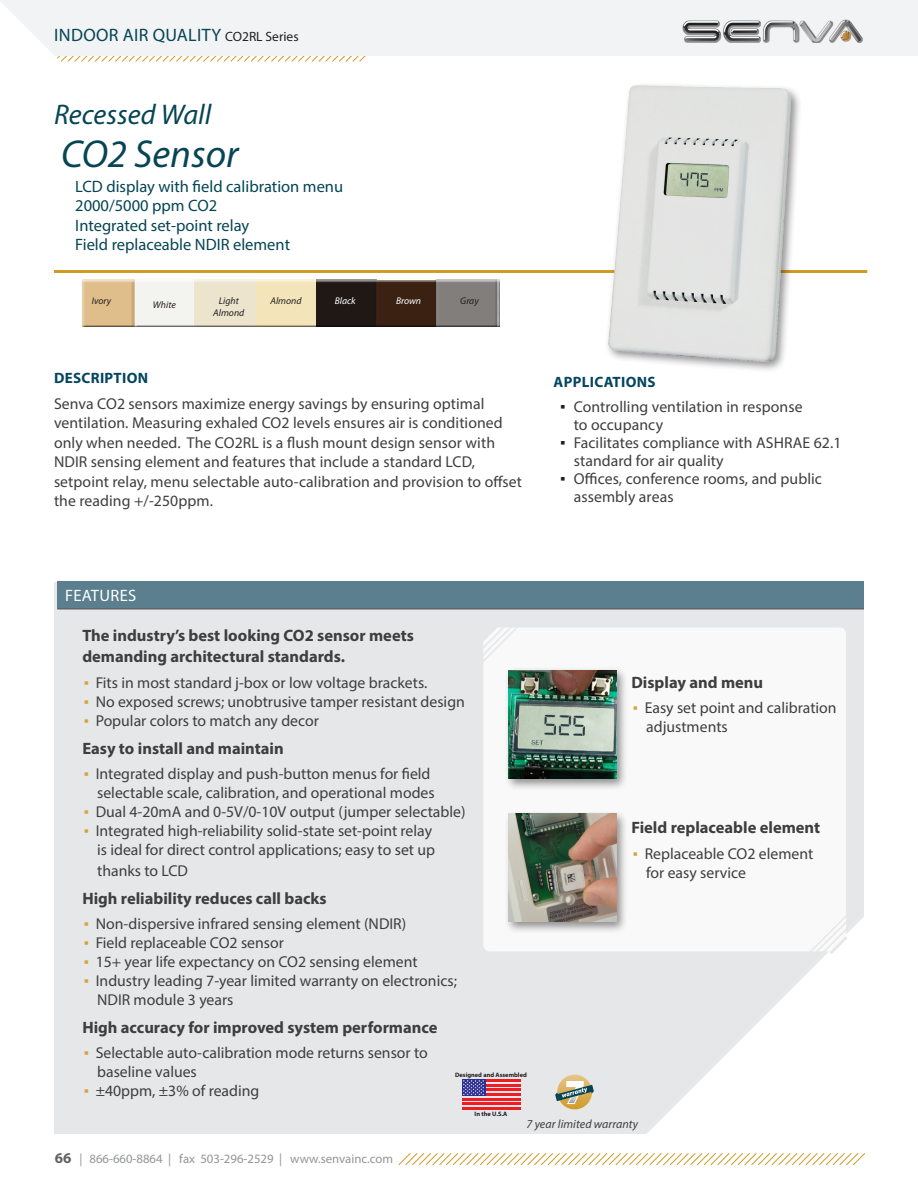
<style>
.page{position:relative;width:918px;height:1188px;background:#fff}
.page>*{position:absolute;margin:0;border:0;box-sizing:border-box;transform-origin:0 0}
.S_Header{font:italic 39px "Myriad Pro";color:#064554}
.S_Header-2{font:italic 28.5px "Myriad Pro";color:#064554}
.S_Section_Title_alig{font:18px "Myriad Pro";letter-spacing:.02em;color:#064554}
.S_ChartSubheads{font:700 16.5px/21px "Myriad Pro";color:#3e3e3f}
.S_Product_Details{font:16.5px "Myriad Pro";color:#064554}
.S_ChartTitles{font:16.5px "Myriad Pro";letter-spacing:.02em;color:#fff}
.Marketing_Body_10_5p{font:15.75px/18.9px "Myriad Pro";color:#3e3e3f}
.S_subhead{font:700 15px "Myriad Pro";letter-spacing:.02em;color:#044560}
.S_Footer{font:12.75px "Myriad Pro";color:#939598}
.S_SubText{font:italic 12px "Myriad Pro";letter-spacing:.005em;color:#3e3e3f}
.t1{font:italic 9.75px/11.7px "Myriad Pro";color:#231f20;text-align:center}
.t2{font:italic 9.75px "Myriad Pro";color:#fff}
.t3{font:700 6.3px "Myriad Pro";color:#231f20}
.s1{font-size:13.5px;color:#231f20}
.s2{font-family:"Arial";color:#231f20}
.s3{font-family:"Arial";font-size:15px;color:#d4a33b}
.s4{font-weight:700;font-size:15px;color:#636366}
</style>
<div class="page">
<div style="left:0;top:0;width:918px;height:56px;background:#f2f3f4"></div>
<hr style="left:54px;top:270px;width:813px;height:3px;background:#d09b22">
<div style="left:54px;top:582px;width:810px;height:551px;background:#e6e7e9"></div>
<svg style="left:0;top:2px;width:366px;height:60px"></svg>
<div style="left:57px;top:581px;width:807px;height:28px;background:#5b7f8e"></div>
<hr style="left:57px;top:608px;width:807px;height:2px;background:#636366">
<div style="left:483px;top:628px;width:363px;height:323px;background:#f9f9f9;border-radius:7px"></div>
<svg style="left:612px;top:917px;width:252px;height:217px;fill:#f9f9f9"></svg>
<svg style="left:398px;top:1153px;width:467px;height:12px"></svg>
<img style="left:607px;top:85px;width:193px;height:285px">
<div style="left:504px;top:667px;width:125px;height:124px;background:#231f20;opacity:.5"></div>
<img style="left:508px;top:671px;width:108px;height:108px">
<div style="left:73px;top:270px;width:436px;height:66px;background:#fff"></div>
<div style="left:81px;top:279px;width:420px;height:48px;background:#231f20;opacity:.75"></div>
<div style="left:504px;top:810px;width:125px;height:124px;background:#231f20;opacity:.5"></div>
<img style="left:508px;top:814px;width:108px;height:108px">
<svg style="left:483px;top:628px;width:34px;height:34px"></svg>
<svg style="left:806px;top:916px;width:45px;height:42px"></svg>
<hr style="left:462px;top:1079px;width:58px;height:3px;background:#ee1d23">
<hr style="left:462px;top:1084px;width:58px;height:2px;background:#ee1d23">
<hr style="left:462px;top:1089px;width:58px;height:2px;background:#ee1d23">
<hr style="left:462px;top:1093px;width:58px;height:3px;background:#ee1d23">
<hr style="left:462px;top:1098px;width:58px;height:2px;background:#ee1d23">
<hr style="left:462px;top:1103px;width:58px;height:2px;background:#ee1d23">
<hr style="left:462px;top:1108px;width:58px;height:2px;background:#ee1d23">
<div style="left:462px;top:1079px;width:23px;height:17px;background:#2e3092"></div>
<svg style="left:463px;top:1080px;width:21px;height:15px"></svg>
<img style="left:682px;top:19px;width:181px;height:24px">
<svg style="left:557px;top:1075px;width:35px;height:34px"></svg>
<svg style="left:555px;top:1081px;width:39px;height:23px"></svg>
<p class="S_Section_Title_alig" style="left:54px;top:24px;width:246px">INDOOR AIR QUALITY <span class="s1">CO2RL Series</span></p>
<p class="S_Header-2" style="left:54px;top:97px;width:159px">Recessed Wall</p>
<p class="S_Header" style="left:61px;top:130px;width:179px">CO2 Sensor</p>
<p class="S_Product_Details" style="left:75px;top:176px;width:269px">LCD display with field calibration menu</p>
<p class="S_Product_Details" style="left:75px;top:195px;width:143px">2000/5000 ppm CO2</p>
<p class="S_Product_Details" style="left:75px;top:215px;width:176px">Integrated set-point relay</p>
<p class="S_Product_Details" style="left:75px;top:234px;width:216px">Field replaceable NDIR element</p>
<p class="t1" style="left:153px;top:299px;width:24px">White</p>
<p class="t1" style="left:213px;top:295px;width:33px">Light<br>Almond</p>
<p class="t1" style="left:92px;top:295px;width:21px">Ivory</p>
<p class="t1" style="left:271px;top:295px;width:33px">Almond</p>
<p class="t2" style="left:396px;top:295px;width:27px">Brown</p>
<p class="t1" style="left:460px;top:295px;width:20px">Gray</p>
<p class="t2" style="left:335px;top:295px;width:22px">Black</p>
<p class="S_subhead" style="left:54px;top:368px;width:95px">DESCRIPTION</p>
<p class="Marketing_Body_10_5p" style="left:54px;top:394px;width:470px;line-height:19.5px">Senva CO2 sensors maximize energy savings by ensuring optimal ventilation. Measuring exhaled CO2 levels ensures air is conditioned only when needed. The CO2RL is a flush mount design sensor with NDIR sensing element and features that include a standard LCD, setpoint relay, menu selectable auto-calibration and provision to offset the reading +/-250ppm.</p>
<p class="S_subhead" style="left:554px;top:372px;width:103px">APPLICATIONS</p>
<p class="Marketing_Body_10_5p" style="left:574px;top:397px;width:230px;line-height:18px;text-indent:-14px"><span class="s2">▪</span> Controlling ventilation in response to occupancy</p>
<p class="Marketing_Body_10_5p" style="left:574px;top:433px;width:269px;line-height:18px;text-indent:-14px"><span class="s2">▪</span> Facilitates compliance with ASHRAE 62.1 standard for air quality</p>
<p class="Marketing_Body_10_5p" style="left:574px;top:469px;width:250px;line-height:18px;text-indent:-14px"><span class="s2">▪</span> Offices, conference rooms, and public assembly areas</p>
<p class="S_ChartTitles" style="left:65px;top:585px;width:73px">FEATURES</p>
<p class="S_ChartSubheads" style="left:82px;top:625px;width:333px">The industry’s best looking CO2 sensor meets demanding architectural standards.</p>
<p class="Marketing_Body_10_5p" style="left:84px;top:673px;width:345px"><span class="s3">▪</span> Fits in most standard j-box or low voltage brackets.</p>
<p class="Marketing_Body_10_5p" style="left:84px;top:692px;width:383px"><span class="s3">▪</span> No exposed screws; unobtrusive tamper resistant design</p>
<p class="Marketing_Body_10_5p" style="left:84px;top:711px;width:237px"><span class="s3">▪</span> Popular colors to match any decor</p>
<p class="S_ChartSubheads" style="left:82px;top:737px;width:203px">Easy to install and maintain</p>
<p class="Marketing_Body_10_5p" style="left:84px;top:764px;width:352px;text-align:right"><span class="s3">▪</span> Integrated display and push-button menus for field selectable scale, calibration, and operational modes</p>
<p class="Marketing_Body_10_5p" style="left:84px;top:802px;width:383px"><span class="s3">▪</span> Dual 4-20mA and 0-5V/0-10V output (jumper selectable)</p>
<p class="Marketing_Body_10_5p" style="left:84px;top:821px;width:353px;text-align:right"><span class="s3">▪</span> Integrated high-reliability solid-state set-point relay is ideal for direct control applications; easy to set up</p>
<p class="Marketing_Body_10_5p" style="left:97px;top:861px;width:92px">thanks to LCD</p>
<p class="S_ChartSubheads" style="left:82px;top:887px;width:246px">High reliability reduces call backs</p>
<p class="Marketing_Body_10_5p" style="left:84px;top:914px;width:324px"><span class="s3">▪</span> Non-dispersive infrared sensing element (NDIR)</p>
<p class="Marketing_Body_10_5p" style="left:84px;top:933px;width:202px"><span class="s3">▪</span> Field replaceable CO2 sensor</p>
<p class="Marketing_Body_10_5p" style="left:84px;top:952px;width:335px"><span class="s3">▪</span> 15+ year life expectancy on CO2 sensing element</p>
<p class="Marketing_Body_10_5p" style="left:97px;top:971px;width:361px;text-indent:-14px"><span class="s3">▪</span> Industry leading 7-year limited warranty on electronics;<br>NDIR module 3 years</p>
<p class="S_ChartSubheads" style="left:82px;top:1016px;width:357px">High accuracy for improved system performance</p>
<p class="Marketing_Body_10_5p" style="left:97px;top:1043px;width:332px;text-indent:-14px"><span class="s3">▪</span> Selectable auto-calibration mode returns sensor to baseline values</p>
<p class="Marketing_Body_10_5p" style="left:84px;top:1081px;width:177px"><span class="s3">▪</span> ±40ppm, ±3% of reading</p>
<p class="t3" style="left:455px;top:1071px;width:73px">Designed and Assembled</p>
<p class="t3" style="left:475px;top:1110px;width:34px">In the U.S.A</p>
<p class="S_ChartSubheads" style="left:631px;top:671px;width:133px">Display and menu</p>
<p class="Marketing_Body_10_5p" style="left:646px;top:698px;width:192px;text-indent:-14px"><span class="s3">▪</span> Easy set point and calibration adjustments</p>
<p class="S_ChartSubheads" style="left:631px;top:817px;width:190px">Field replaceable element</p>
<p class="Marketing_Body_10_5p" style="left:646px;top:844px;width:169px;text-indent:-14px"><span class="s3">▪</span> Replaceable CO2 element for easy service</p>
<p class="S_Footer" style="left:55px;top:1151px;width:340px"><span class="s4">66</span> | 866-660-8864 | fax 503-296-2529 | www.senvainc.com</p>
<p class="S_SubText" style="left:527px;top:1117px;width:113px">7 year limited warranty</p>
</div>
